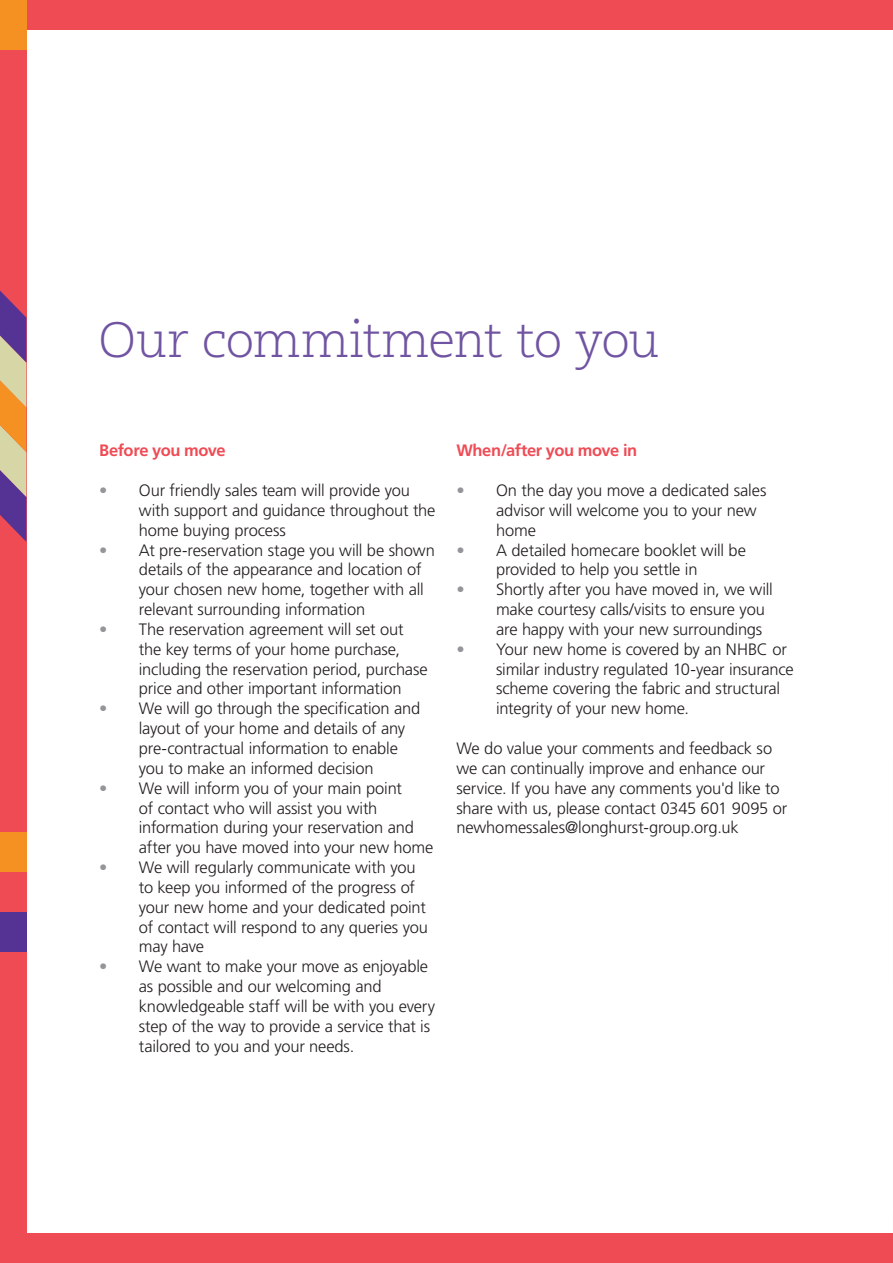
<style>
.page{position:relative;width:893px;height:1263px;background:#fff}
.page>*{position:absolute;margin:0;border:0;box-sizing:border-box;transform-origin:0 0}
.H___H2_header{font:300 49.5px "Caecilia LT Pro 45";letter-spacing:-.02em;color:#7054a2}
.P___Body_copy{font:300 16.5px/19.8px "Frutiger LT Pro";letter-spacing:-.01em;color:#231f20}
.H___H4_header{font:700 16.5px "Frutiger LT Pro";letter-spacing:-.025em;color:#ef4b55}
.s1{color:#939598}
</style>
<div class="page">
<div style="left:0;top:1233px;width:893px;height:30px;background:#ef4b55"></div>
<div style="left:0;top:19px;width:26px;height:1244px;background:#ef4b55"></div>
<div style="left:0;top:0;width:893px;height:30px;background:#ef4b55"></div>
<div style="left:0;top:912px;width:26px;height:40px;background:#553394"></div>
<div style="left:0;top:832px;width:26px;height:40px;background:#f49122"></div>
<div style="left:0;top:0;width:26px;height:50px;background:#f49122"></div>
<svg style="left:0;top:291px;width:26px;height:251px;background:#b0807f"></svg>
<p class="H___H2_header" style="left:98px;top:308px;width:563px">Our commitment to you</p>
<p class="H___H4_header" style="left:99px;top:441px;width:128px">Before you move</p>
<p class="P___Body_copy" style="left:139px;top:480px;width:298px;text-indent:-40px"><span class="s1">•</span> Our friendly sales team will provide you with support and guidance throughout the home buying process</p>
<p class="P___Body_copy" style="left:139px;top:540px;width:298px;text-indent:-40px"><span class="s1">•</span> At pre-reservation stage you will be shown details of the appearance and location of your chosen new home, together with all relevant surrounding information</p>
<p class="P___Body_copy" style="left:139px;top:619px;width:290px;text-indent:-40px"><span class="s1">•</span> The reservation agreement will set out the key terms of your home purchase, including the reservation period, purchase price and other important information</p>
<p class="P___Body_copy" style="left:139px;top:699px;width:283px;text-indent:-40px"><span class="s1">•</span> We will go through the specification and layout of your home and details of any pre-contractual information to enable you to make an informed decision</p>
<p class="P___Body_copy" style="left:139px;top:778px;width:296px;text-indent:-40px"><span class="s1">•</span> We will inform you of your main point<br>of contact who will assist you with information during your reservation and after you have moved into your new home</p>
<p class="P___Body_copy" style="left:139px;top:857px;width:291px;text-indent:-40px"><span class="s1">•</span> We will regularly communicate with you to keep you informed of the progress of your new home and your dedicated point of contact will respond to any queries you may have</p>
<p class="P___Body_copy" style="left:139px;top:957px;width:298px;text-indent:-40px"><span class="s1">•</span> We want to make your move as enjoyable as possible and our welcoming and knowledgeable staff will be with you every step of the way to provide a service that is tailored to you and your needs.</p>
<p class="H___H4_header" style="left:456px;top:441px;width:182px">When/after you move in</p>
<p class="P___Body_copy" style="left:496px;top:480px;width:272px;text-indent:-40px"><span class="s1">•</span> On the day you move a dedicated sales advisor will welcome you to your new home</p>
<p class="P___Body_copy" style="left:456px;top:540px;width:291px;text-align:center"><span class="s1">•</span> A detailed homecare booklet will be provided to help you settle in</p>
<p class="P___Body_copy" style="left:496px;top:580px;width:278px;text-indent:-40px"><span class="s1">•</span> Shortly after you have moved in, we will make courtesy calls/visits to ensure you are happy with your new surroundings</p>
<p class="P___Body_copy" style="left:496px;top:639px;width:299px;text-indent:-40px"><span class="s1">•</span> Your new home is covered by an NHBC or similar industry regulated 10-year insurance scheme covering the fabric and structural integrity of your new home.</p>
<p class="P___Body_copy" style="left:456px;top:738px;width:332px">We do value your comments and feedback so we can continually improve and enhance our service. If you have any comments you'd like to share with us, please contact 0345 601 9095 or newhomessales@longhurst-group.org.uk</p>
</div>
